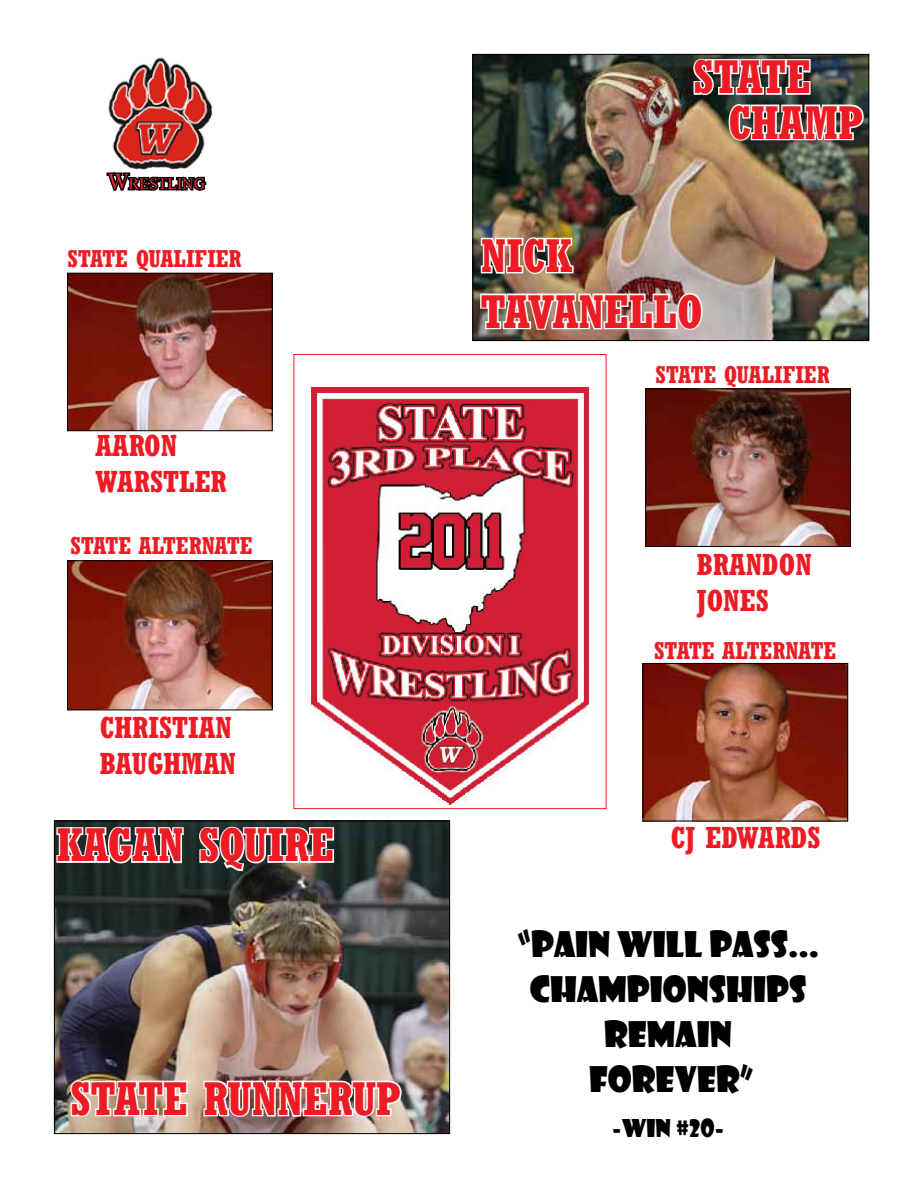
<style>
.page{position:relative;width:918px;height:1188px;background:#fff}
.page>*{position:absolute;margin:0;border:0;box-sizing:border-box;transform-origin:0 0}
.t1{font:700 condensed 46.5px/55.8px "Rockwell";color:#ed1c24}
.t2{font:34.5px/45px "Showcard Gothic";color:#000;text-align:center}
.t3{font:700 condensed 30px/36px "Rockwell";color:#ed1c24}
.t4{font:700 condensed 24px "Rockwell";color:#ed1c24}
.t5{font:24px "Showcard Gothic";color:#000}
.t6{font:15.75px "Times New Roman";color:#ee282f}
.s1{font-size:22.5px}
</style>
<div class="page">
<img style="left:56px;top:823px;width:392px;height:309px">
<div style="left:54px;top:821px;width:396px;height:313px;border:1px solid #000"></div>
<img style="left:474px;top:56px;width:393px;height:283px">
<div style="left:472px;top:54px;width:397px;height:287px;border:1px solid #000"></div>
<img style="left:479px;top:236px;width:96px;height:40px">
<img style="left:479px;top:292px;width:225px;height:40px">
<svg style="left:55px;top:825px;width:130px;height:41px"></svg>
<svg style="left:197px;top:825px;width:139px;height:48px"></svg>
<img style="left:68px;top:1078px;width:121px;height:40px">
<img style="left:202px;top:1079px;width:201px;height:40px">
<svg style="left:691px;top:57px;width:121px;height:40px"></svg>
<svg style="left:727px;top:103px;width:138px;height:39px"></svg>
<img style="left:108px;top:57px;width:105px;height:113px">
<svg style="left:106px;top:172px;width:101px;height:19px"></svg>
<img style="left:307px;top:385px;width:288px;height:422px">
<div style="left:294px;top:354px;width:312px;height:455px;border:1px solid #ed1c24"></div>
<img style="left:69px;top:275px;width:202px;height:154px">
<div style="left:67px;top:273px;width:206px;height:158px;border:1px solid #000"></div>
<svg style="left:93px;top:431px;width:86px;height:1px"></svg>
<img style="left:69px;top:562px;width:202px;height:146px">
<div style="left:67px;top:560px;width:206px;height:150px;border:1px solid #000"></div>
<svg style="left:67px;top:272px;width:178px;height:2px"></svg>
<svg style="left:651px;top:662px;width:187px;height:1px"></svg>
<img style="left:647px;top:390px;width:202px;height:155px">
<div style="left:645px;top:388px;width:206px;height:159px;border:1px solid #000"></div>
<img style="left:645px;top:665px;width:201px;height:154px">
<div style="left:643px;top:663px;width:205px;height:158px;border:1px solid #000"></div>
<p class="t6" style="left:108px;top:173px;width:99px"><span class="s1">W</span>RESTLING</p>
<p class="t4" style="left:68px;top:244px;width:24px">STATE</p>
<p class="t4" style="left:136px;top:244px;width:13px">QUALI</p>
<p class="t4" style="left:195px;top:244px;width:25px">FIER</p>
<p class="t3" style="left:96px;top:427px;width:85px">AARON<br>WARSTLER</p>
<p class="t4" style="left:71px;top:531px;width:24px">STATE</p>
<p class="t4" style="left:139px;top:531px;width:14px">ALTER</p>
<p class="t4" style="left:202px;top:531px;width:27px">NATE</p>
<p class="t3" style="left:100px;top:710px;width:138px">CHRISTIAN<br>BAUGHMAN</p>
<h1 class="t1" style="left:57px;top:817px;width:279px">KAGAN SQUIRE</h1>
<h1 class="t1" style="left:71px;top:1070px;width:46px">STATE</h1>
<h1 class="t1" style="left:203px;top:1070px;width:200px">RUNNERUP</h1>
<h1 class="t1" style="left:728px;top:54px;width:137px;line-height:45.5px;text-indent:-35px">STATE<br>CHAMP</h1>
<h1 class="t1" style="left:481px;top:227px;width:224px">NICK<br>TAVANELLO</h1>
<p class="t4" style="left:656px;top:360px;width:24px">STATE</p>
<p class="t4" style="left:724px;top:360px;width:13px">QUALI</p>
<p class="t4" style="left:783px;top:360px;width:25px">FIER</p>
<p class="t3" style="left:697px;top:546px;width:117px">BRANDON<br>JONES</p>
<p class="t4" style="left:654px;top:636px;width:24px">STATE</p>
<p class="t4" style="left:722px;top:636px;width:14px">ALTER</p>
<p class="t4" style="left:785px;top:636px;width:27px">NATE</p>
<p class="t3" style="left:671px;top:819px;width:151px">CJ EDWARDS</p>
<h2 class="t2" style="left:517px;top:920px;width:304px">“PAIN WILL PASS...<br>CHAMPIONSHIPS<br>REMAIN<br>FOREVER”</h2>
<p class="t5" style="left:612px;top:1112px;width:114px">-WIN #20-</p>
</div>
